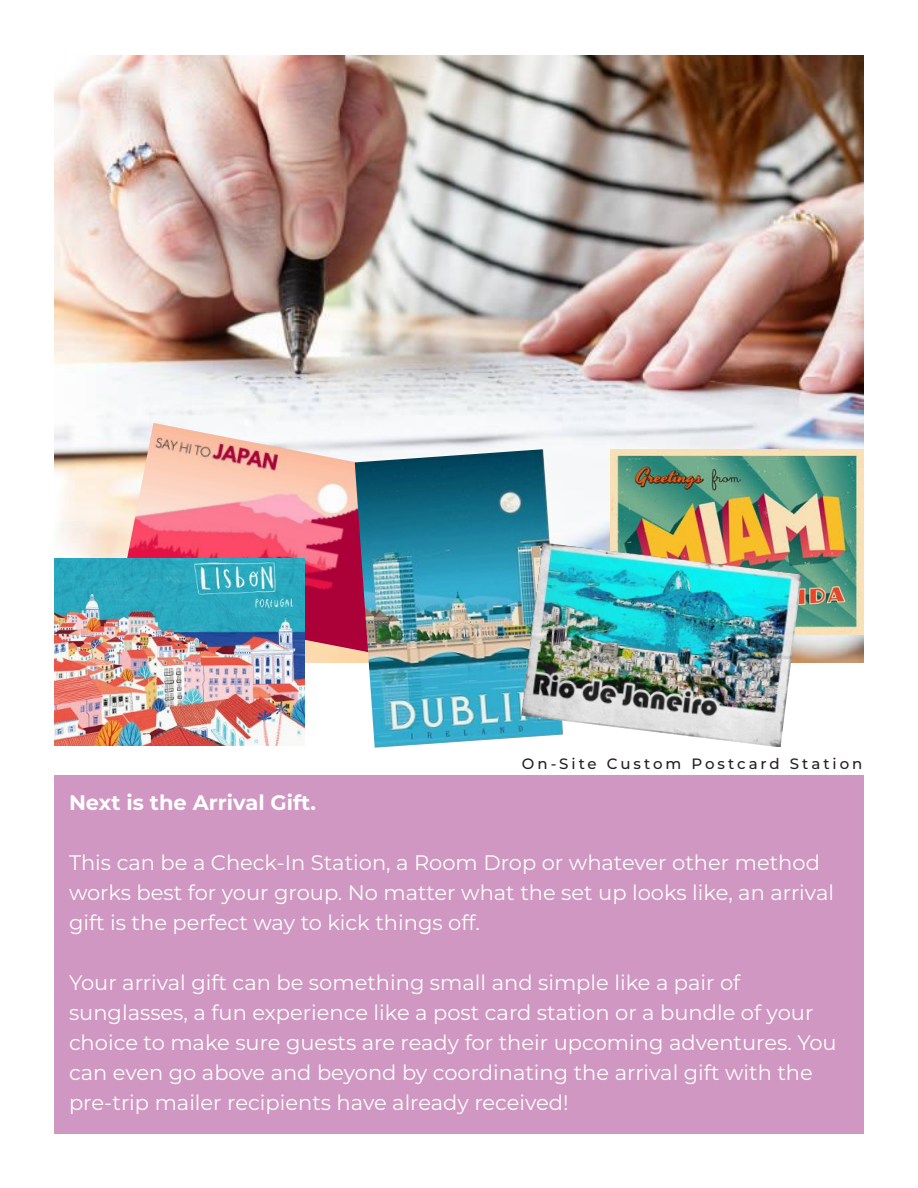
<style>
.page{position:relative;width:918px;height:1188px;background:#fff}
.page>*{position:absolute;margin:0;border:0;box-sizing:border-box;transform-origin:0 0}
.t1{font:21px/30px "Montserrat";color:#fff}
.t2{font:700 21px "Montserrat";color:#fff}
.t3{font:500 15px "Montserrat";letter-spacing:.2em;color:#241f1f}
</style>
<div class="page">
<img style="left:54px;top:56px;width:810px;height:607px">
<img style="left:118px;top:423px;width:300px;height:232px">
<div style="left:54px;top:775px;width:810px;height:359px;background:#cf97c1"></div>
<img style="left:611px;top:450px;width:253px;height:185px">
<img style="left:355px;top:449px;width:208px;height:299px">
<img style="left:55px;top:558px;width:249px;height:187px">
<img style="left:521px;top:543px;width:281px;height:204px">
<p class="t2" style="left:69px;top:787px;width:249px">Next is the Arrival Gift.</p>
<p class="t3" style="left:522px;top:754px;width:342px">On-Site Custom Postcard Station</p>
<p class="t1" style="left:69px;top:847px;width:767px">This can be a Check-In Station, a Room Drop or whatever other method works best for your group. No matter what the set up looks like, an arrival gift is the perfect way to kick things off.</p>
<p class="t1" style="left:69px;top:967px;width:769px">Your arrival gift can be something small and simple like a pair of sunglasses, a fun experience like a post card station or a bundle of your choice to make sure guests are ready for their upcoming adventures. You can even go above and beyond by coordinating the arrival gift with the pre-trip mailer recipients have already received!</p>
</div>
